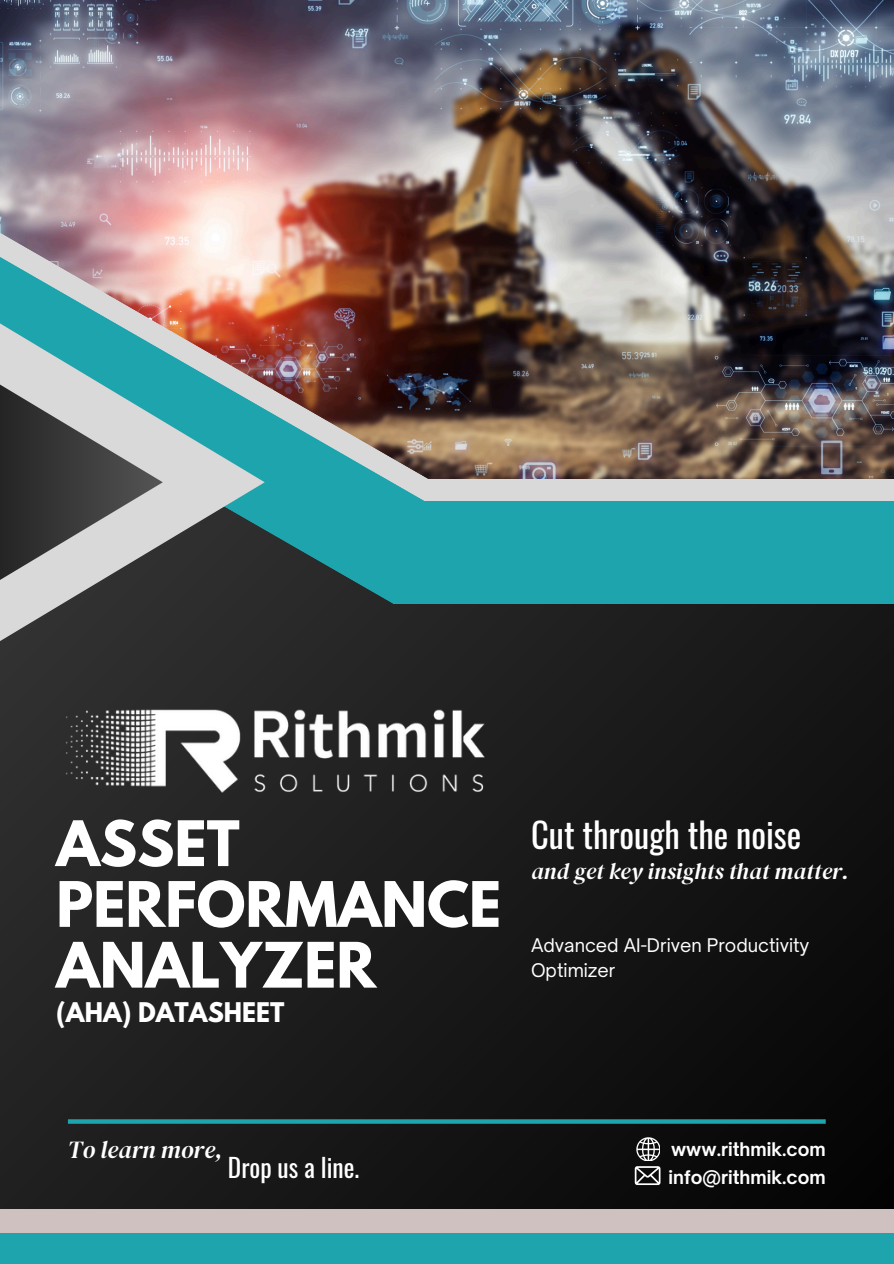
<style>
.page{position:relative;width:894px;height:1264px;background:#fff}
.page>*{position:absolute;margin:0;border:0;box-sizing:border-box;transform-origin:0 0}
.t1{font:700 55.5px/60.8px "League Spartan";color:#fff}
.t2{font:34.5px "Oswald";color:#fff}
.t3{font:25.5px "Oswald";color:#fff}
.t4{font:italic 24.3px "DM Serif Display";color:#fff}
.t5{font:700 24px "League Spartan";color:#fff}
.t6{font:italic 22.8px "DM Serif Display";color:#fff}
.t7{font:18px/24.8px "Open Sauce One";color:#fff}
.t8{font:700 18px "Open Sauce One";color:#fff}
</style>
<div class="page">
<div style="left:0;top:0;width:893px;height:1263px;background:linear-gradient(to right,#272727,#0d0d0d)"></div>
<img style="left:0;top:0;width:893px;height:479px">
<svg style="left:265px;top:229px;width:181px;height:375px;background:#2c6c6e"></svg>
<div style="left:393px;top:496px;width:500px;height:108px;background:#1ea4ac"></div>
<img style="left:0;top:200px;width:434px;height:301px">
<div style="left:424px;top:479px;width:469px;height:22px;background:#d9d9d9"></div>
<svg style="left:163px;top:312px;width:102px;height:340px;background:#677877"></svg>
<svg style="left:68px;top:1119px;width:757px;height:4px;background:#1d9aa1"></svg>
<svg style="left:0;top:312px;width:163px;height:340px;background:#6e8384"></svg>
<div style="left:0;top:1224px;width:893px;height:39px;background:#1ea4ac"></div>
<div style="left:0;top:1208px;width:893px;height:24px;background:#d0c1c1"></div>
<img style="left:56px;top:702px;width:438px;height:99px">
<svg style="left:636px;top:1137px;width:23px;height:23px"></svg>
<svg style="left:634px;top:1166px;width:26px;height:18px"></svg>
<h1 class="t1" style="left:56px;top:820px;width:446px">ASSET<br>PERFORMANCE<br>ANALYZER</h1>
<h6 class="t5" style="left:56px;top:1000px;width:229px">(AHA) DATASHEET</h6>
<h4 class="t2" style="left:531px;top:807px;width:272px">Cut through the noise</h4>
<p class="t6" style="left:531px;top:854px;width:319px">and get key insights that matter.</p>
<h3 class="t7" style="left:531px;top:932px;width:280px">Advanced AI-Driven Productivity<br>Optimizer</h3>
<h2 class="t4" style="left:68px;top:1133px;width:156px">To learn more,</h2>
<h5 class="t8" style="left:671px;top:1137px;width:156px">www.rithmik.com</h5>
<p class="t3" style="left:228px;top:1146px;width:133px">Drop us a line.</p>
<h4 class="t8" style="left:668px;top:1166px;width:158px">info@rithmik.com</h4>
</div>
